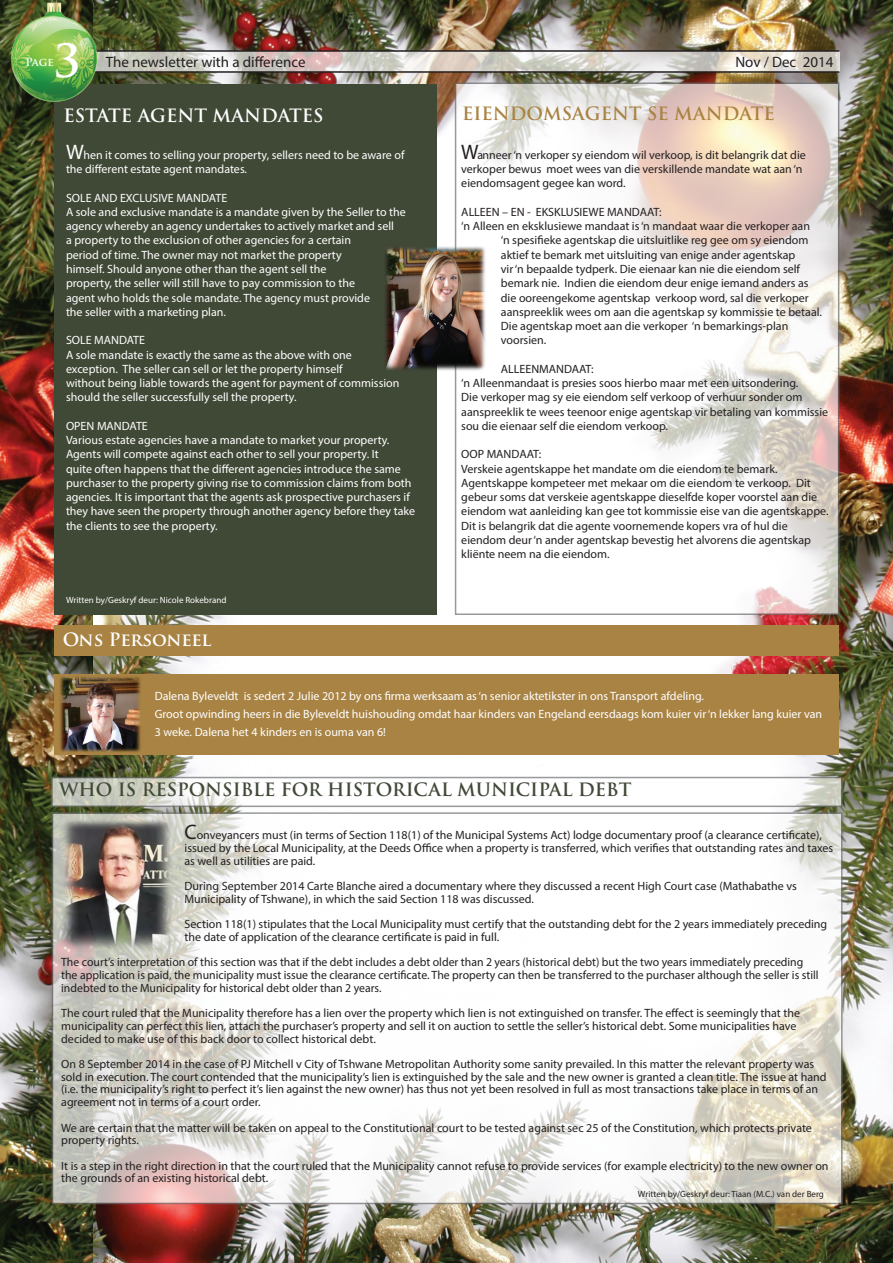
<style>
.page{position:relative;width:893px;height:1263px;background:#fff}
.page>*{position:absolute;margin:0;border:0;box-sizing:border-box;transform-origin:0 0}
.t1{font:700 44.55px "Trajan Pro";color:#fff}
.t2{font:700 18px "Trajan Pro";color:#404836}
.t3{font:700 18px "Trajan Pro";color:#fff}
.t4{font:700 18px "Trajan Pro";color:#a98343}
.t5{font:15px "Myriad Pro";color:#231f20}
.t6{font:12px/14.2px "Myriad Pro";color:#231f20}
.t7{font:12px/14.2px "Myriad Pro";color:#fff}
.t8{font:700 11.1px "Trajan Pro";color:#fff}
.t9{font:9px "Myriad Pro";color:#231f20}
.t10{font:9px "Myriad Pro";color:#fff}
.s1{font-size:21px}
</style>
<div class="page">
<img style="left:92px;top:0;width:801px;height:1263px">
<svg style="left:112px;top:52px;width:727px;height:19px;background:#d9d4cd"></svg>
<img style="left:0;top:108px;width:92px;height:1155px">
<svg style="left:455px;top:82px;width:384px;height:533px"></svg>
<div style="left:54px;top:85px;width:382px;height:530px;background:#404836"></div>
<hr style="left:58px;top:71px;width:781px;height:2px;background:#231f20">
<hr style="left:58px;top:50px;width:781px;height:2px;background:#231f20">
<div style="left:55px;top:674px;width:784px;height:81px;background:#a98343"></div>
<div style="left:54px;top:625px;width:785px;height:30px;background:#a98343"></div>
<img style="left:60px;top:676px;width:81px;height:76px">
<img style="left:385px;top:239px;width:104px;height:134px">
<img style="left:0;top:0;width:112px;height:108px">
<svg style="left:51px;top:777px;width:791px;height:30px"></svg>
<svg style="left:52px;top:812px;width:790px;height:392px"></svg>
<img style="left:59px;top:812px;width:117px;height:140px">
<p class="t1" style="left:54px;top:33px;width:28px">3</p>
<p class="t5" style="left:106px;top:53px;width:201px">The newsletter with a difference</p>
<p class="t5" style="left:735px;top:53px;width:100px">Nov / Dec 2014</p>
<p class="t4" style="left:462px;top:103px;width:314px">EIENDOMSAGENT SE MANDATE</p>
<p class="t7" style="left:66px;top:148px;width:340px"><span class="s1">W</span>hen it comes to selling your property, sellers need to be aware of the different estate agent mandates.</p>
<p class="t7" style="left:66px;top:190px;width:163px">SOLE AND EXCLUSIVE MANDATE</p>
<p class="t7" style="left:66px;top:205px;width:341px">A sole and exclusive mandate is a mandate given by the Seller to the agency whereby an agency undertakes to actively market and sell<br>a property to the exclusion of other agencies for a certain<br>period of time. The owner may not market the property<br>himself. Should anyone other than the agent sell the<br>property, the seller will still have to pay commission to the<br>agent who holds the sole mandate. The agency must provide<br>the seller with a marketing plan.</p>
<p class="t7" style="left:66px;top:333px;width:81px">SOLE MANDATE</p>
<p class="t7" style="left:66px;top:347px;width:335px">A sole mandate is exactly the same as the above with one exception. The seller can sell or let the property himself<br>without being liable towards the agent for payment of commission should the seller successfully sell the property.</p>
<p class="t7" style="left:66px;top:418px;width:83px">OPEN MANDATE</p>
<p class="t7" style="left:66px;top:433px;width:351px">Various estate agencies have a mandate to market your property.<br>Agents will compete against each other to sell your property. It<br>quite often happens that the different agencies introduce the same purchaser to the property giving rise to commission claims from both agencies. It is important that the agents ask prospective purchasers if they have seen the property through another agency before they take the clients to see the property.</p>
<p class="t8" style="left:25px;top:55px;width:30px">Page</p>
<p class="t3" style="left:63px;top:104px;width:262px">ESTATE AGENT MANDATES</p>
<p class="t6" style="left:461px;top:148px;width:346px"><span class="s1">W</span>anneer ‘n verkoper sy eiendom wil verkoop, is dit belangrik dat die verkoper bewus moet wees van die verskillende mandate wat aan ‘n eiendomsagent gegee kan word.</p>
<p class="t6" style="left:461px;top:205px;width:202px">ALLEEN – EN - EKSKLUSIEWE MANDAAT:</p>
<p class="t6" style="left:501px;top:219px;width:323px;text-indent:-40px">‘n Alleen en eksklusiewe mandaat is ‘n mandaat waar die verkoper aan<br>‘n spesifieke agentskap die uitsluitlike reg gee om sy eiendom aktief te bemark met uitsluiting van enige ander agentskap<br>vir ‘n bepaalde tydperk. Die eienaar kan nie die eiendom self bemark nie. Indien die eiendom deur enige iemand anders as die ooreengekome agentskap verkoop word, sal die verkoper aanspreeklik wees om aan die agentskap sy kommissie te betaal.<br>Die agentskap moet aan die verkoper ‘n bemarkings-plan voorsien.</p>
<p class="t6" style="left:501px;top:361px;width:94px">ALLEENMANDAAT:</p>
<p class="t6" style="left:461px;top:376px;width:368px">‘n Alleenmandaat is presies soos hierbo maar met een uitsondering.<br>Die verkoper mag sy eie eiendom self verkoop of verhuur sonder om aanspreeklik te wees teenoor enige agentskap vir betaling van kommissie sou die eienaar self die eiendom verkoop.</p>
<p class="t6" style="left:461px;top:447px;width:81px">OOP MANDAAT:</p>
<p class="t6" style="left:461px;top:461px;width:369px">Verskeie agentskappe het mandate om die eiendom te bemark.<br>Agentskappe kompeteer met mekaar om die eiendom te verkoop. Dit gebeur soms dat verskeie agentskappe dieselfde koper voorstel aan die eiendom wat aanleiding kan gee tot kommissie eise van die agentskappe.</p>
<p class="t6" style="left:461px;top:518px;width:351px">Dit is belangrik dat die agente voornemende kopers vra of hul die eiendom deur ‘n ander agentskap bevestig het alvorens die agentskap kliënte neem na die eiendom.</p>
<p class="t10" style="left:66px;top:594px;width:162px">Written by/Geskryf deur: Nicole Rokebrand</p>
<p class="t3" style="left:63px;top:628px;width:150px">Ons Personeel</p>
<p class="t7" style="left:155px;top:689px;width:551px">Dalena Byleveldt is sedert 2 Julie 2012 by ons firma werksaam as ‘n senior aktetikster in ons Transport afdeling.</p>
<p class="t7" style="left:155px;top:705px;width:669px;line-height:18px">Groot opwinding heers in die Byleveldt huishouding omdat haar kinders van Engeland eersdaags kom kuier vir ‘n lekker lang kuier van<br>3 weke. Dalena het 4 kinders en is ouma van 6!</p>
<p class="t2" style="left:59px;top:779px;width:574px">WHO IS RESPONSIBLE FOR HISTORICAL MUNICIPAL DEBT</p>
<p class="t6" style="left:185px;top:829px;width:650px;line-height:12.8px"><span class="s1">C</span>onveyancers must (in terms of Section 118(1) of the Municipal Systems Act) lodge documentary proof (a clearance certificate), issued by the Local Municipality, at the Deeds Office when a property is transferred, which verifies that outstanding rates and taxes as well as utilities are paid.</p>
<p class="t6" style="left:185px;top:879px;width:614px;line-height:12.8px">During September 2014 Carte Blanche aired a documentary where they discussed a recent High Court case (Mathabathe vs<br>Municipality of Tshwane), in which the said Section 118 was discussed.</p>
<p class="t6" style="left:185px;top:918px;width:644px;line-height:12.8px">Section 118(1) stipulates that the Local Municipality must certify that the outstanding debt for the 2 years immediately preceding the date of application of the clearance certificate is paid in full.</p>
<p class="t6" style="left:61px;top:956px;width:759px;line-height:12.8px">The court’s interpretation of this section was that if the debt includes a debt older than 2 years (historical debt) but the two years immediately preceding the application is paid, the municipality must issue the clearance certificate. The property can then be transferred to the purchaser although the seller is still indebted to the Municipality for historical debt older than 2 years.</p>
<p class="t6" style="left:61px;top:1006px;width:740px;line-height:12.8px">The court ruled that the Municipality therefore has a lien over the property which lien is not extinguished on transfer. The effect is seemingly that the municipality can perfect this lien, attach the purchaser’s property and sell it on auction to settle the seller’s historical debt. Some municipalities have decided to make use of this back door to collect historical debt.</p>
<p class="t6" style="left:61px;top:1057px;width:767px;line-height:12.8px">On 8 September 2014 in the case of PJ Mitchell v City of Tshwane Metropolitan Authority some sanity prevailed. In this matter the relevant property was sold in execution. The court contended that the municipality’s lien is extinguished by the sale and the new owner is granted a clean title. The issue at hand (i.e. the municipality’s right to perfect it’s lien against the new owner) has thus not yet been resolved in full as most transactions take place in terms of an agreement not in terms of a court order.</p>
<p class="t6" style="left:61px;top:1121px;width:752px;line-height:12.8px">We are certain that the matter will be taken on appeal to the Constitutional court to be tested against sec 25 of the Constitution, which protects private property rights.</p>
<p class="t6" style="left:61px;top:1159px;width:769px;line-height:12.8px">It is a step in the right direction in that the court ruled that the Municipality cannot refuse to provide services (for example electricity) to the new owner on the grounds of an existing historical debt.</p>
<p class="t9" style="left:638px;top:1188px;width:188px">Written by/Geskryf deur: Tiaan (M.C.) van der Berg</p>
</div>
